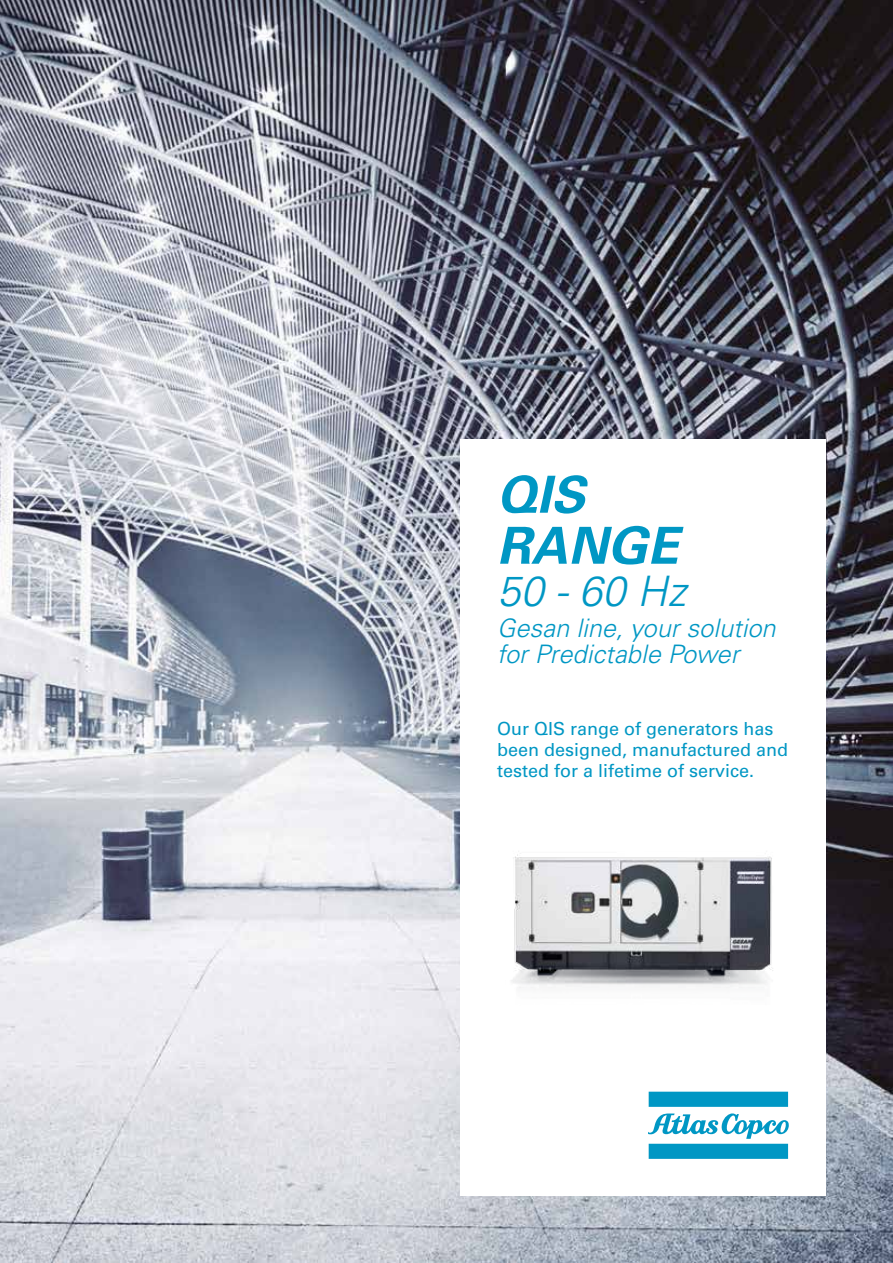
<style>
.page{position:relative;width:893px;height:1263px;background:#fff}
.page>*{position:absolute;margin:0;border:0;box-sizing:border-box;transform-origin:0 0}
.t1{font:italic 700 51px/51px "Univers LT Std";color:#0097c4}
.t2{font:italic 300 42px "Univers LT Std";color:#0097c4}
.t3{font:italic 300 25.5px/25.5px "Univers LT Std";color:#0097c4}
.t4{font:18px/21px "Univers LT Std";color:#0097c4}
</style>
<div class="page">
<img style="left:0;top:0;width:893px;height:1263px">
<div style="left:460px;top:439px;width:366px;height:757px;background:#fff"></div>
<div style="left:649px;top:1092px;width:139px;height:15px;background:#0097c4"></div>
<svg style="left:648px;top:1113px;width:141px;height:46px"></svg>
<img style="left:511px;top:854px;width:262px;height:134px">
<h1 class="t1" style="left:497px;top:470px;width:183px">QIS<br>RANGE</h1>
<h2 class="t2" style="left:497px;top:565px;width:191px">50 - 60 Hz</h2>
<h3 class="t3" style="left:497px;top:616px;width:280px">Gesan line, your solution for Predictable Power</h3>
<p class="t4" style="left:497px;top:718px;width:293px">Our QIS range of generators has been designed, manufactured and tested for a lifetime of service.</p>
</div>
